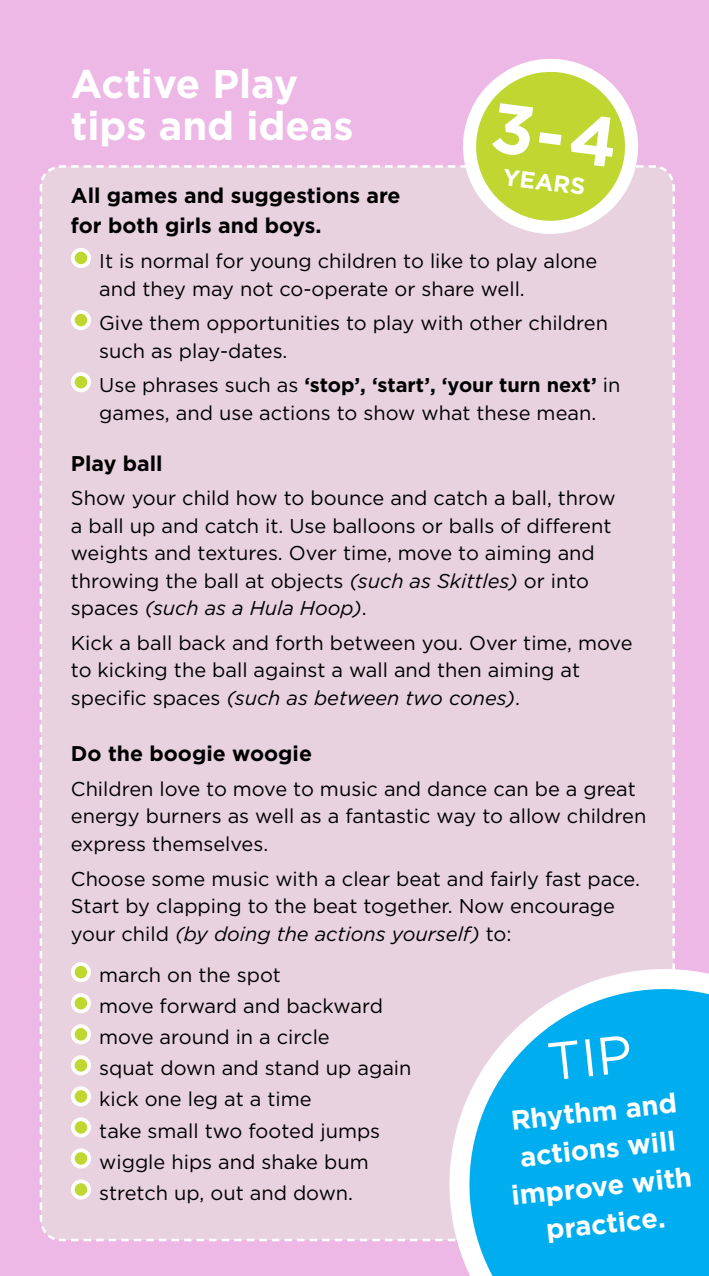
<style>
.page{position:relative;width:709px;height:1276px;background:#edb8e6}
.page>*{position:absolute;margin:0;border:0;box-sizing:border-box;transform-origin:0 0}
.t1{font:700 40px/42.5px "Gotham";color:#fff}
.t2{font:700 27.25px/37.5px "Gotham";color:#fff;text-align:center}
.t3{font:700 23.25px "Gotham";color:#fff}
.t4{font:700 21.25px/30px "Gotham";color:#000}
.t5{font:20px/27.5px "Gotham";color:#000}
.s1{font-weight:700}
.s2{font-style:italic}
</style>
<div class="page">
<div style="left:39px;top:165px;width:636px;height:1077px;background:#e8d2e0"></div>
<div style="left:73px;top:964px;width:16px;height:16px;background:#bfd730;border-radius:50%"></div>
<div style="left:71px;top:962px;width:20px;height:20px;border:4px solid #fff;border-radius:50%"></div>
<div style="left:73px;top:995px;width:16px;height:16px;background:#bfd730;border-radius:50%"></div>
<div style="left:71px;top:993px;width:20px;height:20px;border:4px solid #fff;border-radius:50%"></div>
<div style="left:73px;top:1026px;width:16px;height:16px;background:#bfd730;border-radius:50%"></div>
<div style="left:71px;top:1024px;width:20px;height:20px;border:4px solid #fff;border-radius:50%"></div>
<div style="left:73px;top:1057px;width:16px;height:16px;background:#bfd730;border-radius:50%"></div>
<div style="left:71px;top:1055px;width:20px;height:20px;border:4px solid #fff;border-radius:50%"></div>
<div style="left:73px;top:1088px;width:16px;height:16px;background:#bfd730;border-radius:50%"></div>
<div style="left:71px;top:1086px;width:20px;height:20px;border:4px solid #fff;border-radius:50%"></div>
<div style="left:73px;top:1119px;width:16px;height:16px;background:#bfd730;border-radius:50%"></div>
<div style="left:71px;top:1117px;width:20px;height:20px;border:4px solid #fff;border-radius:50%"></div>
<div style="left:73px;top:1150px;width:16px;height:16px;background:#bfd730;border-radius:50%"></div>
<div style="left:71px;top:1148px;width:20px;height:20px;border:4px solid #fff;border-radius:50%"></div>
<div style="left:73px;top:1181px;width:16px;height:16px;background:#bfd730;border-radius:50%"></div>
<div style="left:71px;top:1179px;width:20px;height:20px;border:4px solid #fff;border-radius:50%"></div>
<div style="left:73px;top:250px;width:16px;height:16px;background:#bfd730;border-radius:50%"></div>
<div style="left:71px;top:248px;width:20px;height:20px;border:4px solid #fff;border-radius:50%"></div>
<div style="left:73px;top:312px;width:16px;height:16px;background:#bfd730;border-radius:50%"></div>
<div style="left:71px;top:310px;width:20px;height:20px;border:4px solid #fff;border-radius:50%"></div>
<div style="left:73px;top:374px;width:16px;height:16px;background:#bfd730;border-radius:50%"></div>
<div style="left:71px;top:372px;width:20px;height:20px;border:4px solid #fff;border-radius:50%"></div>
<svg style="left:450px;top:58px;width:201px;height:183px"></svg>
<svg style="left:424px;top:944px;width:285px;height:332px;background:#5bbfec"></svg>
<svg style="left:68px;top:60px;width:575px;height:172px"></svg>
<div style="left:548px;top:1035px;width:83px;height:45px;background:#00aeef"></div>
<p class="t1" style="left:71px;top:62px;width:284px">Active Play tips and ideas</p>
<p class="t3" style="left:505px;top:162px;width:84px;rotate:7deg">YEARS</p>
<p class="t4" style="left:71px;top:181px;width:331px">All games and suggestions are for both girls and boys.</p>
<p class="t5" style="left:99px;top:247px;width:499px">It is normal for young children to like to play alone and they may not co-operate or share well.</p>
<p class="t5" style="left:99px;top:309px;width:510px">Give them opportunities to play with other children such as play-dates.</p>
<p class="t5" style="left:99px;top:371px;width:522px">Use phrases such as <span class="s1">‘stop’, ‘start’, ‘your turn next’</span> in games, and use actions to show what these mean.</p>
<p class="t4" style="left:71px;top:448px;width:93px">Play ball</p>
<p class="t5" style="left:71px;top:484px;width:546px">Show your child how to bounce and catch a ball, throw a ball up and catch it. Use balloons or balls of different weights and textures. Over time, move to aiming and throwing the ball at objects <span class="s2">(such as Skittles)</span> or into spaces <span class="s2">(such as a Hula Hoop)</span>.</p>
<p class="t5" style="left:71px;top:628px;width:563px">Kick a ball back and forth between you. Over time, move to kicking the ball against a wall and then aiming at specific spaces <span class="s2">(such as between two cones)</span>.</p>
<p class="t4" style="left:71px;top:738px;width:243px">Do the boogie woogie</p>
<p class="t5" style="left:71px;top:774px;width:577px">Children love to move to music and dance can be a great energy burners as well as a fantastic way to allow children express themselves.</p>
<p class="t5" style="left:71px;top:864px;width:570px">Choose some music with a clear beat and fairly fast pace.<br>Start by clapping to the beat together. Now encourage your child <span class="s2">(by doing the actions yourself)</span> to:</p>
<p class="t5" style="left:99px;top:961px;width:183px">march on the spot</p>
<p class="t5" style="left:99px;top:992px;width:285px">move forward and backward</p>
<p class="t5" style="left:99px;top:1023px;width:232px">move around in a circle</p>
<p class="t5" style="left:99px;top:1054px;width:314px">squat down and stand up again</p>
<p class="t5" style="left:99px;top:1085px;width:214px">kick one leg at a time</p>
<p class="t5" style="left:99px;top:1116px;width:282px">take small two footed jumps</p>
<p class="t5" style="left:99px;top:1147px;width:271px">wiggle hips and shake bum</p>
<p class="t5" style="left:99px;top:1178px;width:255px">stretch up, out and down.</p>
<p class="t2" style="left:501px;top:1102px;width:183px;rotate:-6deg">Rhythm and actions will improve with practice.</p>
</div>
